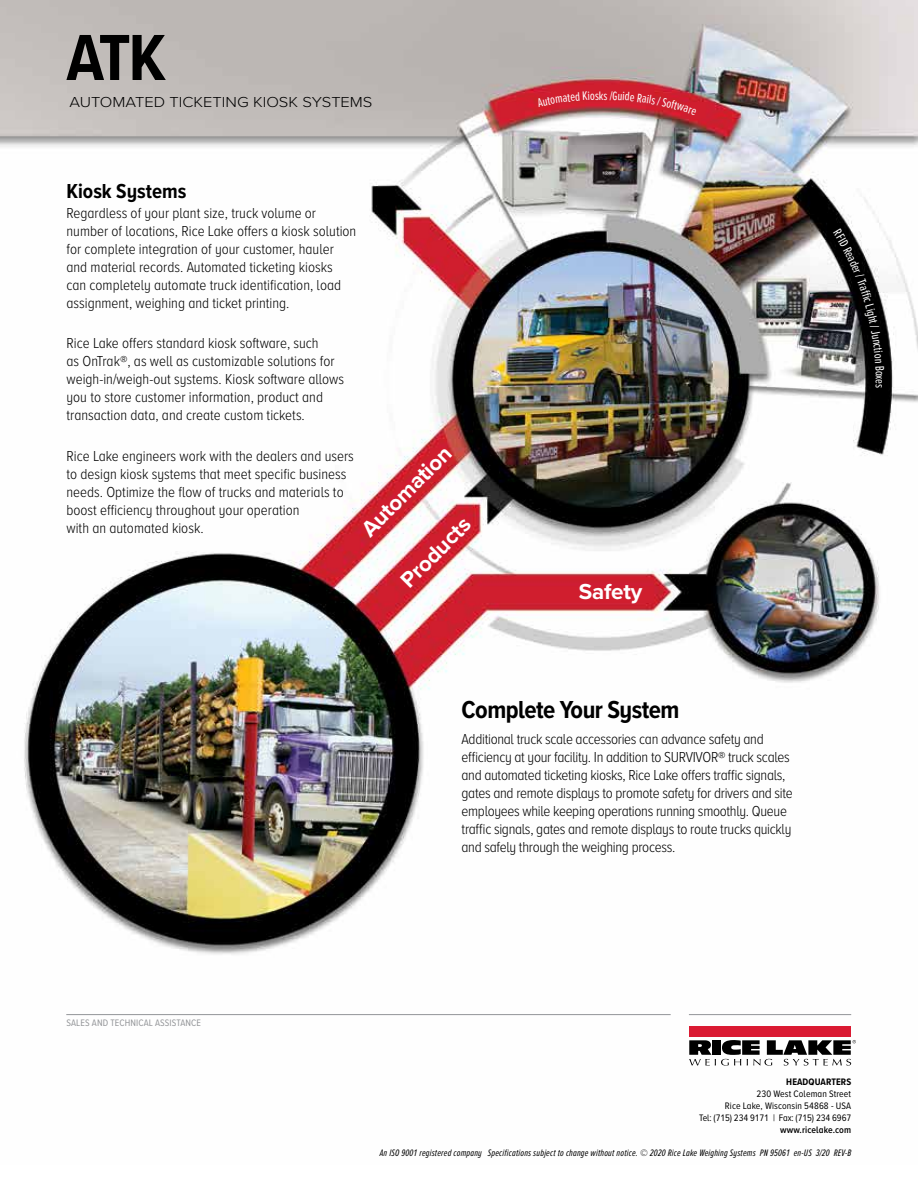
<style>
.page{position:relative;width:918px;height:1188px;background:#fff}
.page>*{position:absolute;margin:0;border:0;box-sizing:border-box;transform-origin:0 0}
.t1{font:700 67.5px "Proxima Nova A Cond";color:#000}
.t2{font:700 25.5px "Proxima Nova A Cond";letter-spacing:-.02em;color:#000}
.t3{font:700 22.5px "Proxima Nova";letter-spacing:-.01em;color:#fff}
.t4{font:700 21px "Proxima Nova A Cond";color:#000}
.t5{font:300 15px/18px "Proxima Nova A Cond";color:#000}
.t6{font:300 15px/18px "Proxima Nova A Cond";letter-spacing:-.02em;color:#000}
.t7{font:300 15px "Proxima Nova";color:#000;scale:1.1 1}
.t8{font:12.75px "Proxima Nova Ex Cn";color:#fff}
.t9{font:italic 9.75px "Proxima Nova A Ex Cn";letter-spacing:.02em;color:#000}
.t10{font:9.75px/12px "Proxima Nova A Cond";letter-spacing:.01em;color:#000;text-align:right}
.t11{font:9.75px "Proxima Nova A Cond";letter-spacing:.01em;color:#939598}
.t12{font:600 9.75px "Proxima Nova A Cond";letter-spacing:.01em;color:#000}
.t13{font:700 9.75px "Proxima Nova A Cond";letter-spacing:.01em;color:#000}
</style>
<div class="page">
<img style="left:0;top:0;width:918px;height:1027px">
<img style="left:870px;top:238px;width:48px;height:707px">
<div style="left:689px;top:1027px;width:162px;height:10px;background:#da1a32"></div>
<svg style="left:689px;top:1040px;width:167px;height:26px"></svg>
<hr style="left:66px;top:1014px;width:605px;height:1px;background:#939598">
<hr style="left:689px;top:1014px;width:162px;height:1px;background:#939598">
<svg style="left:537px;top:91px;width:62px;height:16px"></svg>
<svg style="left:610px;top:91px;width:87px;height:24px;background:#c52835"></svg>
<svg style="left:833px;top:229px;width:51px;height:159px"></svg>
<h1 class="t1" style="left:67px;top:8px;width:101px">ATK</h1>
<p class="t7" style="left:70px;top:91px;width:277px">AUTOMATED TICKETING KIOSK SYSTEMS</p>
<h3 class="t4" style="left:67px;top:175px;width:121px">Kiosk Systems</h3>
<p class="t5" style="left:67px;top:203px;width:291px">Regardless of your plant size, truck volume or number of locations, Rice Lake offers a kiosk solution for complete integration of your customer, hauler and material records. Automated ticketing kiosks<br>can completely automate truck identification, load assignment, weighing and ticket printing.</p>
<p class="t5" style="left:67px;top:333px;width:279px">Rice Lake offers standard kiosk software, such<br>as OnTrak®, as well as customizable solutions for weigh-in/weigh-out systems. Kiosk software allows you to store customer information, product and transaction data, and create custom tickets.</p>
<p class="t5" style="left:67px;top:446px;width:289px">Rice Lake engineers work with the dealers and users to design kiosk systems that meet specific business needs. Optimize the flow of trucks and materials to boost efficiency throughout your operation<br>with an automated kiosk.</p>
<h3 class="t3" style="left:353px;top:520px;width:119px;rotate:-45deg">Automation</h3>
<h3 class="t3" style="left:392px;top:572px;width:91px;rotate:-45deg">Products</h3>
<p class="t8" style="left:599px;top:86px;width:10px">ks</p>
<h3 class="t3" style="left:579px;top:575px;width:65px">Safety</h3>
<h2 class="t2" style="left:462px;top:691px;width:219px">Complete Your System</h2>
<p class="t6" style="left:462px;top:730px;width:333px">Additional truck scale accessories can advance safety and efficiency at your facility. In addition to SURVIVOR® truck scales and automated ticketing kiosks, Rice Lake offers traffic signals, gates and remote displays to promote safety for drivers and site employees while keeping operations running smoothly. Queue traffic signals, gates and remote displays to route trucks quickly and safely through the weighing process.</p>
<p class="t8" style="left:889px;top:379px;width:6px;rotate:90deg">e</p>
<p class="t11" style="left:67px;top:1016px;width:136px">SALES AND TECHNICAL ASSISTANCE</p>
<p class="t13" style="left:786px;top:1074px;width:66px">HEADQUARTERS</p>
<p class="t10" style="left:699px;top:1087px;width:153px">230 West Coleman Street<br>Rice Lake, Wisconsin 54868 - USA<br>Tel: (715) 234 9171 | Fax: (715) 234 6967</p>
<p class="t12" style="left:780px;top:1122px;width:73px">www.ricelake.com</p>
<p class="t9" style="left:380px;top:1146px;width:473px">An ISO 9001 registered company Specifications subject to change without notice. © 2020 Rice Lake Weighing Systems PN 95061 en-US 3/20 REV-B</p>
</div>
